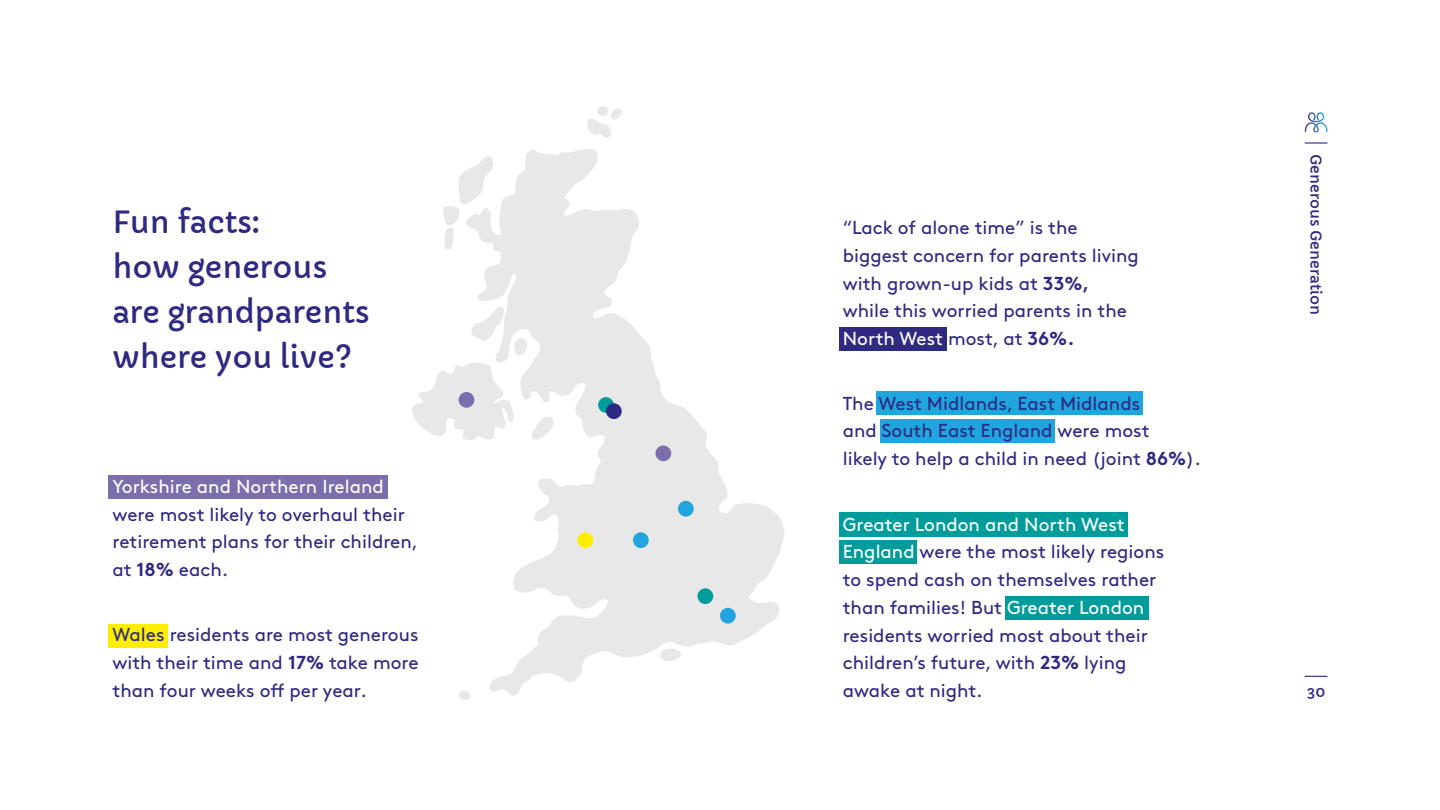
<style>
.page{position:relative;width:1440px;height:810px;background:#fff}
.page>*{position:absolute;margin:0;border:0;box-sizing:border-box;transform-origin:0 0}
.t1{font:30px/45px "Capriola";color:#2e2a82}
.t2{font:18.75px/27.8px "Brown";color:#2e2a82}
.t3{font:18.75px "Brown";color:#fff}
.t4{font:15px "Capriola";color:#2e2a82}
.s1{font-weight:700}
.s2{color:#fff}
</style>
<div class="page">
<div style="left:1005px;top:596px;width:144px;height:23px;background:#009c9b"></div>
<div style="left:839px;top:540px;width:77px;height:23px;background:#009c9b"></div>
<div style="left:840px;top:513px;width:288px;height:23px;background:#009c9b"></div>
<div style="left:880px;top:419px;width:174px;height:23px;background:#20a5df"></div>
<div style="left:876px;top:392px;width:267px;height:23px;background:#20a5df"></div>
<div style="left:839px;top:327px;width:108px;height:24px;background:#2e2a82"></div>
<div style="left:109px;top:624px;width:59px;height:23px;background:#ffed00"></div>
<svg style="left:412px;top:365px;width:54px;height:75px"></svg>
<svg style="left:587px;top:106px;width:35px;height:32px"></svg>
<svg style="left:466px;top:149px;width:319px;height:547px"></svg>
<svg style="left:660px;top:648px;width:21px;height:13px"></svg>
<svg style="left:459px;top:691px;width:12px;height:9px"></svg>
<svg style="left:531px;top:416px;width:23px;height:24px"></svg>
<svg style="left:514px;top:338px;width:14px;height:17px"></svg>
<svg style="left:471px;top:305px;width:33px;height:36px"></svg>
<svg style="left:443px;top:156px;width:51px;height:94px"></svg>
<svg style="left:1305px;top:112px;width:23px;height:20px"></svg>
<hr style="left:1305px;top:142px;width:23px;height:2px;background:#2e2a82">
<svg style="left:1305px;top:676px;width:22px;height:1px"></svg>
<div style="left:459px;top:392px;width:15px;height:16px;background:#7a6eac;border-radius:8px"></div>
<div style="left:656px;top:446px;width:15px;height:15px;background:#7a6eac;border-radius:8px"></div>
<div style="left:578px;top:532px;width:15px;height:16px;background:#ffed00;border-radius:50%"></div>
<div style="left:698px;top:588px;width:15px;height:16px;background:#009c9b;border-radius:8px"></div>
<svg style="left:598px;top:397px;width:16px;height:16px"></svg>
<div style="left:633px;top:532px;width:16px;height:16px;background:#20a5df;border-radius:50%"></div>
<div style="left:678px;top:501px;width:16px;height:16px;background:#20a5df;border-radius:50%"></div>
<div style="left:720px;top:608px;width:16px;height:16px;background:#20a5df;border-radius:50%"></div>
<div style="left:109px;top:476px;width:279px;height:23px;background:#7a6eac"></div>
<div style="left:606px;top:403px;width:16px;height:16px;background:#2e2a82;border-radius:50%"></div>
<h1 class="t1" style="left:112px;top:200px;width:259px">Fun facts:<br>how generous are grandparents where you live?</h1>
<p class="t3" style="left:112px;top:472px;width:273px">Yorkshire and Northern Ireland</p>
<p class="t2" style="left:112px;top:499px;width:307px">were most likely to overhaul their retirement plans for their children, at <span class="s1">18%</span> each.</p>
<p class="t2" style="left:113px;top:620px;width:308px;text-align:justify">Wales residents are most generous with their time and <span class="s1">17%</span> take more than four weeks off per year.</p>
<p class="t2" style="left:843px;top:212px;width:298px">“Lack of alone time” is the biggest concern for parents living with grown-up kids at <span class="s1">33%, </span>while this worried parents in the<br><span class="s2">North West</span> most, at <span class="s1">36%.</span></p>
<p class="t2" style="left:843px;top:388px;width:360px">The West Midlands, East Midlands<br>and South East England were most<br>likely to help a child in need (joint <span class="s1">86%</span>).</p>
<p class="t2" style="left:843px;top:509px;width:323px"><span class="s2">Greater London and North West<br>England</span> were the most likely regions to spend cash on themselves rather than families! But <span class="s2">Greater London </span>residents worried most about their children’s future, with <span class="s1">23%</span> lying awake at night.</p>
<p class="t4" style="left:1325px;top:154px;width:163px;rotate:90deg">Generous Generation</p>
<p class="t4" style="left:1307px;top:682px;width:20px">30</p>
</div>
